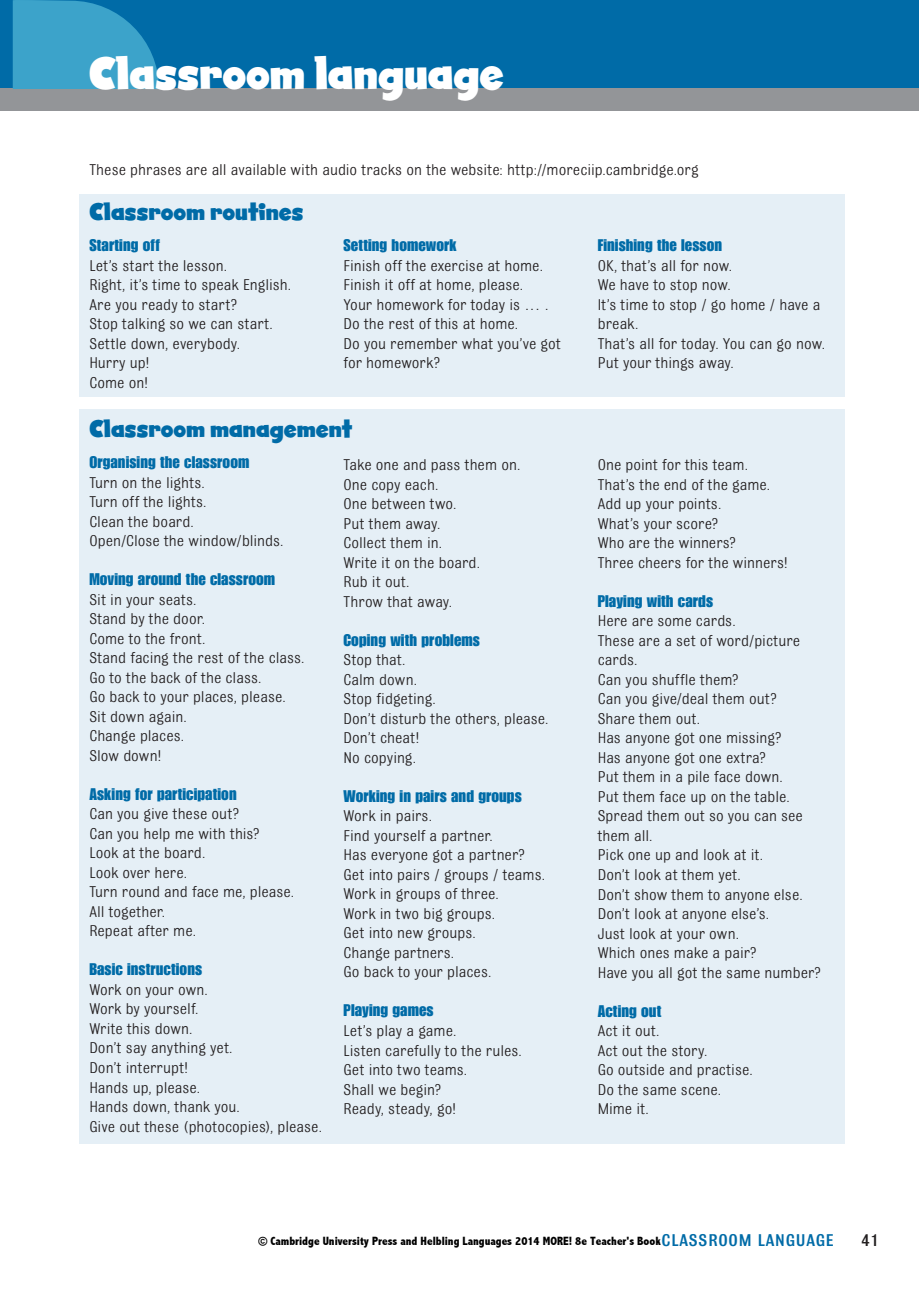
<style>
.page{position:relative;width:919px;height:1289px;background:#fff}
.page>*{position:absolute;margin:0;border:0;box-sizing:border-box;transform-origin:0 0}
.t1{font:45px "Ghost Kid AOE";letter-spacing:.01em;color:#fff;scale:.95 1}
.t2{font:24px "Ghost Kid AOE";letter-spacing:.01em;color:#006ba7;scale:.95 1}
.t3{font:500 18px "Bulldog";letter-spacing:.04em;color:#006ba7}
.t4{font:500 18px "Bulldog";color:#231f20}
.t5{font:16.5px/19.5px "Bulldog";color:#231f20}
.t6{font:16.5px "Impact LT Std";letter-spacing:.005em;color:#006ba7}
.t7{font:800 12px "Abadi MT Condensed";color:#000}
</style>
<div class="page">
<div style="left:0;top:0;width:13px;height:92px;background:#006ba7"></div>
<div style="left:0;top:89px;width:13px;height:22px;background:#939598"></div>
<div style="left:13px;top:0;width:905px;height:92px;background:#006ba7"></div>
<div style="left:13px;top:89px;width:905px;height:22px;background:#939598"></div>
<div style="left:79px;top:194px;width:765px;height:202px;background:#e5eff6"></div>
<div style="left:79px;top:409px;width:765px;height:735px;background:#e5eff6"></div>
<svg style="left:13px;top:0;width:146px;height:89px;background:#339bc5"></svg>
<h1 class="t1" style="left:89px;top:48px;width:438px">Classroom language</h1>
<p class="t5" style="left:89px;top:160px;width:611px">These phrases are all available with audio tracks on the website: http://moreciip.cambridge.org</p>
<h2 class="t2" style="left:89px;top:198px;width:227px">Classroom routines</h2>
<p class="t6" style="left:89px;top:236px;width:72px">Starting off</p>
<p class="t5" style="left:89px;top:255px;width:203px">Let’s start the lesson.<br>Right, it’s time to speak English.<br>Are you ready to start?<br>Stop talking so we can start.<br>Settle down, everybody.<br>Hurry up!<br>Come on!</p>
<p class="t6" style="left:343px;top:236px;width:114px">Setting homework</p>
<p class="t5" style="left:343px;top:255px;width:219px">Finish off the exercise at home.<br>Finish it off at home, please.<br>Your homework for today is … .<br>Do the rest of this at home.<br>Do you remember what you’ve got for homework?</p>
<h2 class="t2" style="left:89px;top:415px;width:278px">Classroom management</h2>
<p class="t6" style="left:89px;top:452px;width:161px">Organising the classroom</p>
<p class="t5" style="left:89px;top:472px;width:195px">Turn on the lights.<br>Turn off the lights.<br>Clean the board.<br>Open/Close the window/blinds.</p>
<p class="t6" style="left:89px;top:569px;width:187px">Moving around the classroom</p>
<p class="t5" style="left:89px;top:589px;width:216px">Sit in your seats.<br>Stand by the door.<br>Come to the front.<br>Stand facing the rest of the class.<br>Go to the back of the class.<br>Go back to your places, please.<br>Sit down again.<br>Change places.<br>Slow down!</p>
<p class="t6" style="left:89px;top:784px;width:149px">Asking for participation</p>
<p class="t5" style="left:89px;top:804px;width:206px">Can you give these out?<br>Can you help me with this?<br>Look at the board.<br>Look over here.<br>Turn round and face me, please.<br>All together.<br>Repeat after me.</p>
<p class="t6" style="left:89px;top:959px;width:114px">Basic instructions</p>
<p class="t5" style="left:89px;top:979px;width:234px">Work on your own.<br>Work by yourself.<br>Write this down.<br>Don’t say anything yet.<br>Don’t interrupt!<br>Hands up, please.<br>Hands down, thank you.<br>Give out these (photocopies), please.</p>
<p class="t5" style="left:343px;top:455px;width:178px">Take one and pass them on.<br>One copy each.<br>One between two.<br>Put them away.<br>Collect them in.<br>Write it on the board.<br>Rub it out.<br>Throw that away.</p>
<p class="t6" style="left:343px;top:630px;width:138px">Coping with problems</p>
<p class="t5" style="left:343px;top:650px;width:206px">Stop that.<br>Calm down.<br>Stop fidgeting.<br>Don’t disturb the others, please.<br>Don’t cheat!<br>No copying.</p>
<p class="t6" style="left:343px;top:786px;width:180px">Working in pairs and groups</p>
<p class="t5" style="left:343px;top:806px;width:203px">Work in pairs.<br>Find yourself a partner.<br>Has everyone got a partner?<br>Get into pairs / groups / teams.<br>Work in groups of three.<br>Work in two big groups.<br>Get into new groups.<br>Change partners.<br>Go back to your places.</p>
<p class="t6" style="left:343px;top:1001px;width:92px">Playing games</p>
<p class="t5" style="left:343px;top:1020px;width:180px">Let’s play a game.<br>Listen carefully to the rules.<br>Get into two teams.<br>Shall we begin?<br>Ready, steady, go!</p>
<p class="t6" style="left:597px;top:236px;width:126px">Finishing the lesson</p>
<p class="t5" style="left:597px;top:255px;width:229px">OK, that’s all for now.<br>We have to stop now.<br>It’s time to stop / go home / have a break.<br>That’s all for today. You can go now.<br>Put your things away.</p>
<p class="t5" style="left:597px;top:455px;width:192px">One point for this team.<br>That’s the end of the game.<br>Add up your points.<br>What’s your score?<br>Who are the winners?<br>Three cheers for the winners!</p>
<p class="t6" style="left:597px;top:591px;width:117px">Playing with cards</p>
<p class="t5" style="left:597px;top:611px;width:224px">Here are some cards.<br>These are a set of word/picture cards.<br>Can you shuffle them?<br>Can you give/deal them out?<br>Share them out.<br>Has anyone got one missing?<br>Has anyone got one extra?<br>Put them in a pile face down.<br>Put them face up on the table.<br>Spread them out so you can see them all.<br>Pick one up and look at it.<br>Don’t look at them yet.<br>Don’t show them to anyone else.<br>Don’t look at anyone else’s.<br>Just look at your own.<br>Which ones make a pair?<br>Have you all got the same number?</p>
<p class="t6" style="left:597px;top:1001px;width:65px">Acting out</p>
<p class="t5" style="left:597px;top:1020px;width:156px">Act it out.<br>Act out the story.<br>Go outside and practise.<br>Do the same scene.<br>Mime it.</p>
<p class="t3" style="left:661px;top:1231px;width:174px">CLASSROOM LANGUAGE</p>
<p class="t4" style="left:861px;top:1231px;width:19px">41</p>
<p class="t7" style="left:258px;top:1234px;width:403px">© Cambridge University Press and Helbling Languages 2014 MORE! 8e Teacher's Book</p>
</div>
